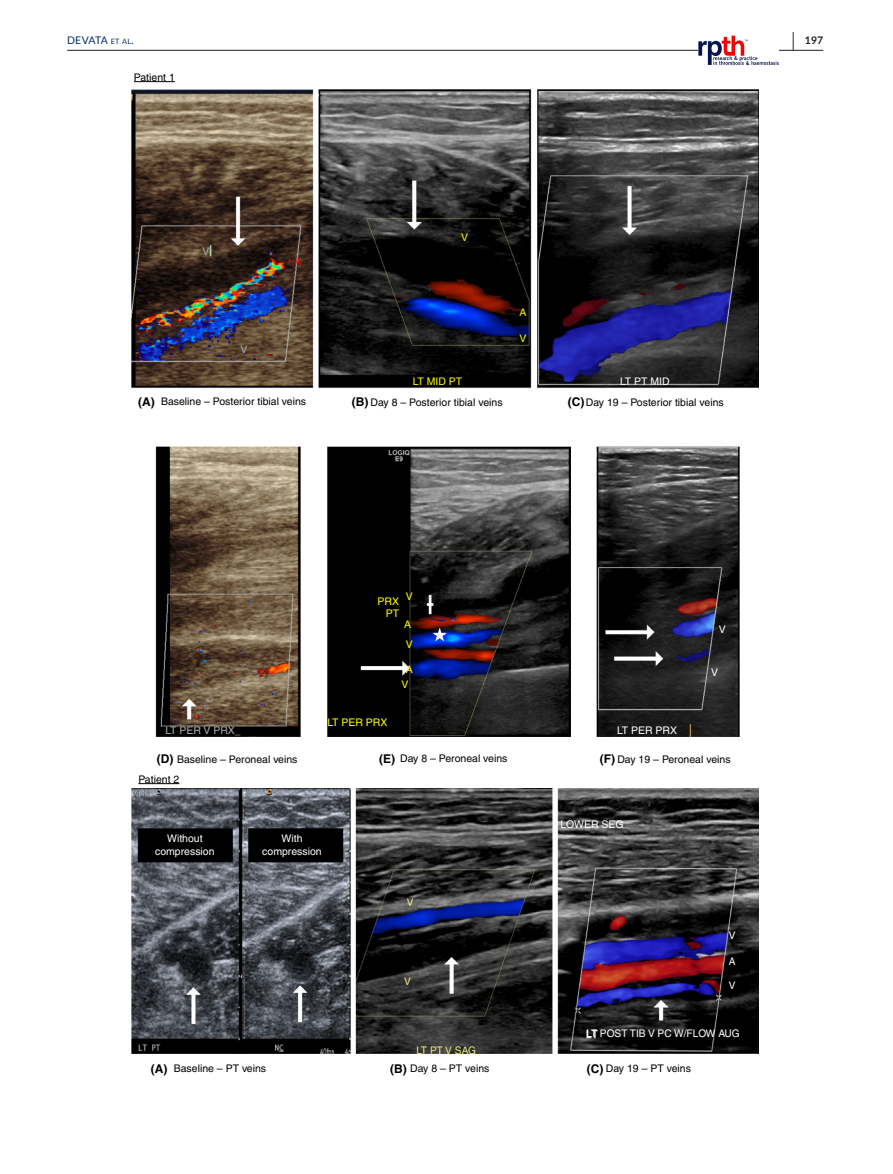
<style>
.page{position:relative;width:893px;height:1174px;background:#fff}
.page>*{position:absolute;margin:0;border:0;box-sizing:border-box;transform-origin:0 0}
.t1{font:700 19.5px "Lato";color:#231f20;scale:.48 1}
.t2{font:700 12px "Helvetica";color:#000}
.t3{font:10.5px "Helvetica";color:#000}
.t4{font:10.5px/12.6px "Helvetica";color:#fff;text-align:center}
.t5{font:10.5px/12.6px "Helvetica";color:#ff0;text-align:right}
.t6{font:10.5px "Helvetica";color:#afafaf}
.t7{font:10.5px "Lato";letter-spacing:-.03em;color:#002c6b}
.t8{font:10.5px "Helvetica";color:#f8f800}
.t9{font:10.5px "Helvetica";letter-spacing:-.015em;color:#efef78}
.t10{font:700 10.5px "Lato";color:#231f20}
.t11{font:10.5px "Helvetica";color:#f00}
.s1{font-size:7.35px}
</style>
<div class="page">
<hr style="left:67px;top:50px;width:756px;height:1px;background:#231f20">
<svg style="left:698px;top:36px;width:81px;height:29px"></svg>
<img style="left:132px;top:89px;width:627px;height:648px">
<hr style="left:134px;top:81px;width:41px;height:1px;background:#000">
<img style="left:132px;top:788px;width:627px;height:265px">
<hr style="left:138px;top:783px;width:41px;height:1px;background:#000">
<h1 class="t1" style="left:792px;top:25px;width:7px">|</h1>
<p class="t7" style="left:67px;top:33px;width:68px">DEVATA <span class="s1">et al</span>.</p>
<p class="t10" style="left:805px;top:33px;width:20px">197</p>
<p class="t3" style="left:134px;top:71px;width:43px">Patient 1</p>
<p class="t6" style="left:202px;top:245px;width:9px">V</p>
<p class="t6" style="left:241px;top:343px;width:9px">V</p>
<p class="t11" style="left:295px;top:255px;width:9px">A</p>
<p class="t8" style="left:461px;top:231px;width:9px">V</p>
<p class="t8" style="left:519px;top:307px;width:9px">A</p>
<p class="t8" style="left:519px;top:332px;width:9px">V</p>
<p class="t8" style="left:413px;top:375px;width:51px">LT MID PT</p>
<p class="t4" style="left:620px;top:375px;width:51px">LT PT MID</p>
<p class="t2" style="left:138px;top:394px;width:18px">(A)</p>
<p class="t2" style="left:352px;top:394px;width:18px">(B)</p>
<p class="t2" style="left:568px;top:394px;width:18px">(C)</p>
<p class="t3" style="left:161px;top:395px;width:147px">Baseline – Posterior tibial veins</p>
<p class="t3" style="left:371px;top:396px;width:134px">Day 8 – Posterior tibial veins</p>
<p class="t3" style="left:586px;top:396px;width:139px">Day 19 – Posterior tibial veins</p>
<p class="t5" style="left:406px;top:590px;width:9px">V</p>
<p class="t5" style="left:406px;top:637px;width:9px">V</p>
<p class="t5" style="left:401px;top:678px;width:9px">V</p>
<p class="t5" style="left:378px;top:595px;width:23px">PRX<br>PT</p>
<p class="t5" style="left:404px;top:618px;width:9px">A</p>
<p class="t5" style="left:406px;top:663px;width:9px">A</p>
<p class="t4" style="left:719px;top:623px;width:9px">V</p>
<p class="t4" style="left:711px;top:666px;width:9px">V</p>
<p class="t5" style="left:327px;top:715px;width:62px">LT PER PRX</p>
<p class="t4" style="left:617px;top:724px;width:62px">LT PER PRX</p>
<p class="t6" style="left:165px;top:724px;width:77px">LT PER V PRX_</p>
<p class="t3" style="left:177px;top:753px;width:122px">Baseline – Peroneal veins</p>
<p class="t3" style="left:400px;top:752px;width:109px">Day 8 – Peroneal veins</p>
<p class="t3" style="left:617px;top:753px;width:115px">Day 19 – Peroneal veins</p>
<p class="t2" style="left:157px;top:751px;width:18px">(D)</p>
<p class="t2" style="left:379px;top:751px;width:17px">(E)</p>
<p class="t2" style="left:600px;top:751px;width:17px">(F)</p>
<p class="t3" style="left:138px;top:773px;width:43px">Patient 2</p>
<p class="t4" style="left:155px;top:832px;width:61px">Without compression</p>
<p class="t4" style="left:262px;top:832px;width:61px">With compression</p>
<p class="t9" style="left:407px;top:896px;width:8px">V</p>
<p class="t9" style="left:404px;top:974px;width:8px">V</p>
<p class="t9" style="left:416px;top:1043px;width:61px">LT PT V SAG</p>
<p class="t4" style="left:560px;top:817px;width:65px">LOWER SEG</p>
<p class="t4" style="left:729px;top:929px;width:8px">V</p>
<p class="t4" style="left:729px;top:954px;width:8px">A</p>
<p class="t4" style="left:729px;top:979px;width:8px">V</p>
<p class="t4" style="left:586px;top:1027px;width:155px">LT POST TIB V PC W/FLOW AUG</p>
<p class="t2" style="left:151px;top:1061px;width:18px">(A)</p>
<p class="t2" style="left:390px;top:1061px;width:18px">(B)</p>
<p class="t2" style="left:587px;top:1061px;width:18px">(C)</p>
<p class="t3" style="left:174px;top:1062px;width:94px">Baseline – PT veins</p>
<p class="t3" style="left:410px;top:1062px;width:81px">Day 8 – PT veins</p>
<p class="t3" style="left:606px;top:1062px;width:87px">Day 19 – PT veins</p>
</div>
